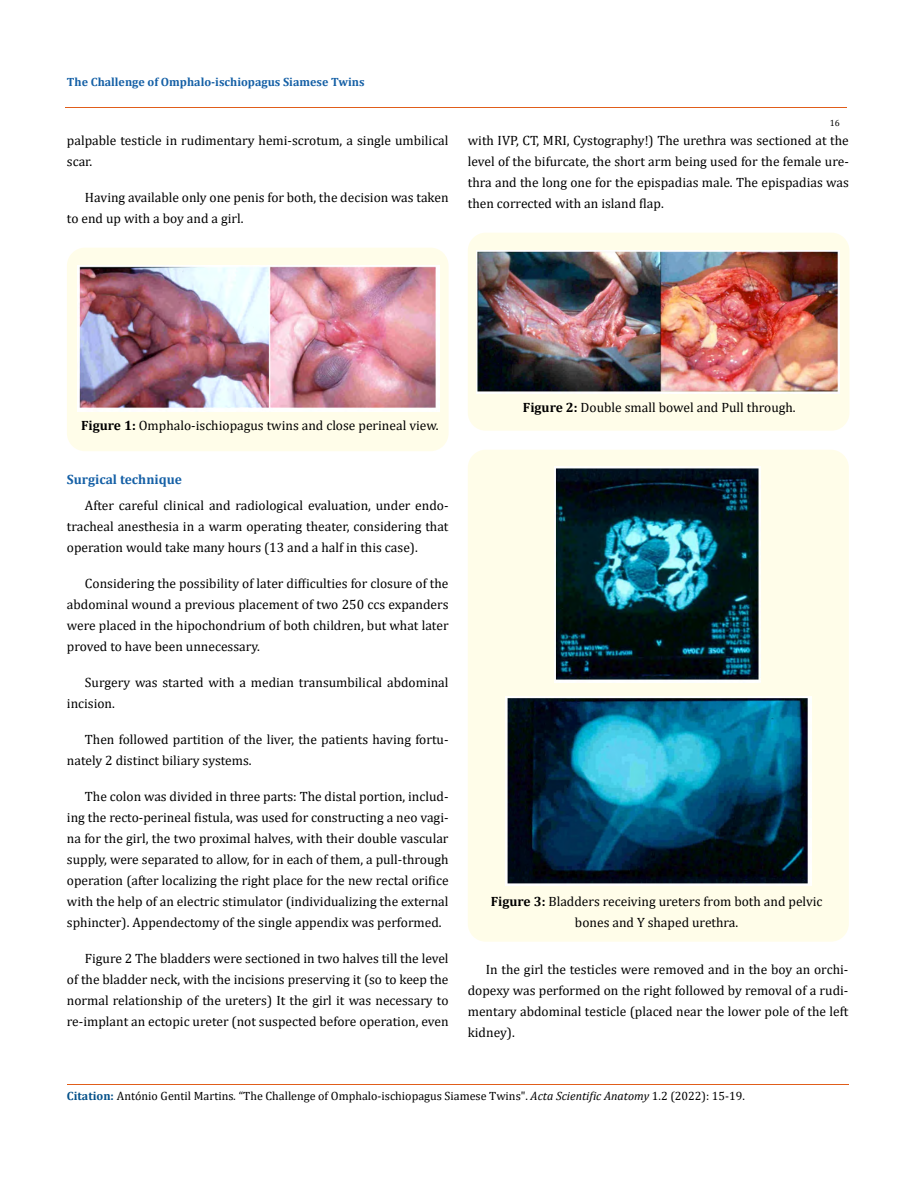
<style>
.page{position:relative;width:917px;height:1188px;background:#fff}
.page>*{position:absolute;margin:0;border:0;box-sizing:border-box;transform-origin:0 0}
.t1{font:13.5px/21px "Cambria";color:#000;text-align:justify}
.t2{font:700 13.5px "Cambria";color:#1560a6}
.t3{font:12px "Cambria";color:#000}
.t4{font:700 12px "Cambria";color:#1560a6}
.t5{font:9px "Cambria";color:#000}
.s1{font-weight:700}
.s2{font-weight:700;color:#035089}
.s3{font-style:italic}
</style>
<div class="page">
<div style="left:67px;top:248px;width:381px;height:203px;background:#fffde9;border-radius:18px"></div>
<img style="left:78px;top:266px;width:361px;height:146px">
<div style="left:468px;top:233px;width:381px;height:198px;background:#fffde9;border-radius:18px"></div>
<img style="left:476px;top:251px;width:363px;height:142px">
<div style="left:468px;top:450px;width:380px;height:492px;background:#fffde9;border-radius:18px"></div>
<img style="left:555px;top:466px;width:205px;height:217px">
<img style="left:506px;top:697px;width:305px;height:189px">
<hr style="left:65px;top:108px;width:782px;height:1px;background:#e05d1a">
<hr style="left:67px;top:1084px;width:781px;height:1px;background:#e05d1a">
<p class="t4" style="left:67px;top:73px;width:299px">The Challenge of Omphalo-ischiopagus Siamese Twins</p>
<p class="t1" style="left:67px;top:130px;width:383px">palpable testicle in rudimentary hemi-scrotum, a single umbilical scar.</p>
<p class="t1" style="left:67px;top:187px;width:383px;text-indent:18px">Having available only one penis for both, the decision was taken to end up with a boy and a girl.</p>
<p class="t5" style="left:829px;top:118px;width:11px">16</p>
<p class="t1" style="left:468px;top:130px;width:382px">with IVP, CT, MRI, Cystography!) The urethra was sectioned at the level of the bifurcate, the short arm being used for the female ure&shy;thra and the long one for the epispadias male. The epispadias was then corrected with an island flap.</p>
<p class="t1" style="left:81px;top:415px;width:359px"><span class="s1">Figure 1:</span> Omphalo-ischiopagus twins and close perineal view.</p>
<p class="t2" style="left:67px;top:470px;width:116px">Surgical technique</p>
<p class="t1" style="left:67px;top:495px;width:383px;text-indent:18px">After careful clinical and radiological evaluation, under endo&shy;tracheal anesthesia in a warm operating theater, considering that operation would take many hours (13 and a half in this case).</p>
<p class="t1" style="left:67px;top:573px;width:383px;text-indent:18px">Considering the possibility of later difficulties for closure of the abdominal wound a previous placement of two 250 ccs expanders were placed in the hipochondrium of both children, but what later proved to have been unnecessary.</p>
<p class="t1" style="left:67px;top:672px;width:383px;text-indent:18px">Surgery was started with a median transumbilical abdominal incision.</p>
<p class="t1" style="left:67px;top:729px;width:383px;text-indent:18px">Then followed partition of the liver, the patients having fortu&shy;nately 2 distinct biliary systems.</p>
<p class="t1" style="left:67px;top:786px;width:383px;text-indent:18px">The colon was divided in three parts: The distal portion, includ&shy;ing the recto-perineal fistula, was used for constructing a neo vagi&shy;na for the girl, the two proximal halves, with their double vascular supply, were separated to allow, for in each of them, a pull-through operation (after localizing the right place for the new rectal orifice with the help of an electric stimulator (individualizing the external sphincter). Appendectomy of the single appendix was performed.</p>
<p class="t1" style="left:67px;top:948px;width:383px;text-indent:18px">Figure 2 The bladders were sectioned in two halves till the level of the bladder neck, with the incisions preserving it (so to keep the normal relationship of the ureters) It the girl it was necessary to re-implant an ectopic ureter (not suspected before operation, even</p>
<p class="t1" style="left:523px;top:397px;width:274px"><span class="s1">Figure 2:</span> Double small bowel and Pull through.</p>
<p class="t1" style="left:490px;top:891px;width:333px;text-align:center"><span class="s1">Figure 3:</span> Bladders receiving ureters from both and pelvic bones and Y shaped urethra.</p>
<p class="t1" style="left:468px;top:959px;width:382px;text-indent:18px">In the girl the testicles were removed and in the boy an orchi&shy;dopexy was performed on the right followed by removal of a rudi&shy;mentary abdominal testicle (placed near the lower pole of the left kidney).</p>
<p class="t3" style="left:67px;top:1089px;width:679px"><span class="s2">Citation:</span> António Gentil Martins<span class="s3">.</span> “The Challenge of Omphalo-ischiopagus Siamese Twins". <span class="s3">Acta Scientific Anatomy</span> 1.2 (2022): 15-19.</p>
</div>
